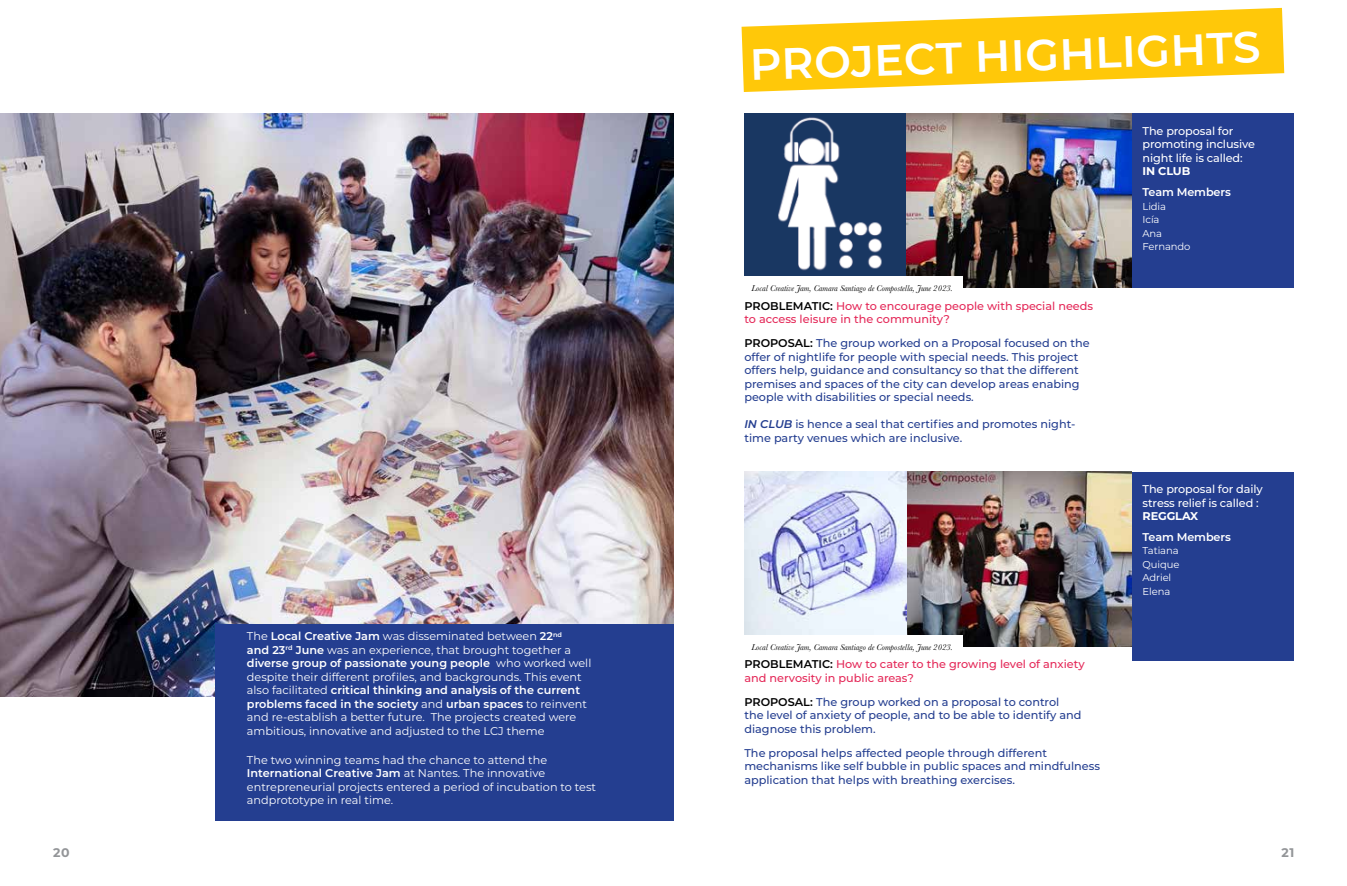
<style>
.page{position:relative;width:1347px;height:886px;background:#fff}
.page>*{position:absolute;margin:0;border:0;box-sizing:border-box;transform-origin:0 0}
.t1{font:600 43.75px "Montserrat";color:#fff}
.t2{font:700 12.5px "Montserrat";color:#939598}
.t3{font:500 11.25px/13.5px "Montserrat";color:#243e90}
.t4{font:11.25px/13.5px "Montserrat";color:#fff}
.t5{font:500 11.25px/13.5px "Montserrat";color:#e42858}
.t6{font:500 11.25px/13.5px "Montserrat";letter-spacing:-.01em;color:#fff}
.t7{font:600 11.25px "Montserrat";letter-spacing:-.01em;color:#fff}
.t8{font:700 11.25px "Montserrat";letter-spacing:-.01em;color:#fff}
.t9{font:10px/13.5px "Montserrat";letter-spacing:-.01em;color:#fff}
.t10{font:italic 8.75px "Baskerville";color:#000}
.s1{font-weight:600}
.s2{font-weight:600;color:#000}
.s3{font-weight:600;font-style:italic}
</style>
<div class="page">
<img style="left:0;top:113px;width:673px;height:583px">
<svg style="left:741px;top:8px;width:543px;height:84px"></svg>
<div style="left:215px;top:625px;width:458px;height:196px;background:#243e90"></div>
<img style="left:744px;top:113px;width:162px;height:163px">
<div style="left:1131px;top:113px;width:162px;height:175px;background:#243e90"></div>
<div style="left:1131px;top:472px;width:162px;height:189px;background:#243e90"></div>
<img style="left:906px;top:113px;width:225px;height:175px">
<img style="left:744px;top:472px;width:387px;height:174px">
<div style="left:744px;top:277px;width:219px;height:22px;background:#fff"></div>
<div style="left:744px;top:635px;width:219px;height:22px;background:#fff"></div>
<h1 class="t1" style="left:749px;top:34px;width:512px;rotate:-2deg">PROJECT HIGHLIGHTS</h1>
<p class="t4" style="left:247px;top:629px;width:346px">The <span class="s1">Local Creative Jam</span> was disseminated between <span class="s1">22</span><sup>nd<br></sup><span class="s1">and 23</span><sup>rd</sup> <span class="s1">June</span> was an experience, that brought together a <span class="s1">diverse group of passionate young people</span> who worked well despite their different profiles, and backgrounds. This event also facilitated <span class="s1">critical thinking and analysis of the current problems faced in the society</span> and <span class="s1">urban spaces</span> to reinvent and re-establish a better future. The projects created were ambitious, innovative and adjusted to the LCJ theme</p>
<p class="t4" style="left:247px;top:752px;width:351px">The two winning teams had the chance to attend the <span class="s1">International Creative Jam</span> at Nantes. The innovative entrepreneurial projects entered a period of incubation to test andprototype in real time.</p>
<p class="t10" style="left:751px;top:283px;width:203px">Local Creative Jam, Camara Santiago de Compostella, June 2023.</p>
<p class="t5" style="left:744px;top:298px;width:350px"><span class="s2">PROBLEMATIC:</span> How to encourage people with special needs to access leisure in the community?</p>
<p class="t3" style="left:744px;top:336px;width:347px"><span class="s2">PROPOSAL:</span> The group worked on a Proposal focused on the offer of nightlife for people with special needs. This project offers help, guidance and consultancy so that the different premises and spaces of the city can develop areas enabing people with disabilities or special needs.</p>
<p class="t3" style="left:744px;top:417px;width:333px"><span class="s3">IN CLUB</span> is hence a seal that certifies and promotes night&shy;time party venues which are inclusive.</p>
<p class="t10" style="left:751px;top:641px;width:203px">Local Creative Jam, Camara Santiago de Compostella, June 2023.</p>
<p class="t5" style="left:744px;top:657px;width:342px"><span class="s2">PROBLEMATIC:</span> How to cater to the growing level of anxiety and nervosity in public areas?</p>
<p class="t3" style="left:744px;top:694px;width:339px"><span class="s2">PROPOSAL:</span> The group worked on a proposal to control<br>the level of anxiety of people, and to be able to identify and diagnose this problem.</p>
<p class="t3" style="left:744px;top:746px;width:357px">The proposal helps affected people through different mechanisms like self bubble in public spaces and mindfulness application that helps with breathing exercises.</p>
<p class="t6" style="left:1142px;top:124px;width:114px">The proposal for promoting inclusive night life is called:</p>
<p class="t8" style="left:1142px;top:163px;width:49px">IN CLUB</p>
<p class="t7" style="left:1142px;top:184px;width:90px">Team Members</p>
<p class="t9" style="left:1142px;top:199px;width:49px">Lidia<br>Icía<br>Ana<br>Fernando</p>
<p class="t6" style="left:1142px;top:482px;width:122px">The proposal for daily stress relief is called :</p>
<p class="t8" style="left:1142px;top:508px;width:57px">REGGLAX</p>
<p class="t7" style="left:1142px;top:529px;width:90px">Team Members</p>
<p class="t9" style="left:1142px;top:544px;width:38px">Tatiana<br>Quique<br>Adriel<br>Elena</p>
<p class="t2" style="left:53px;top:843px;width:18px">20</p>
<p class="t2" style="left:1281px;top:843px;width:14px">21</p>
</div>
